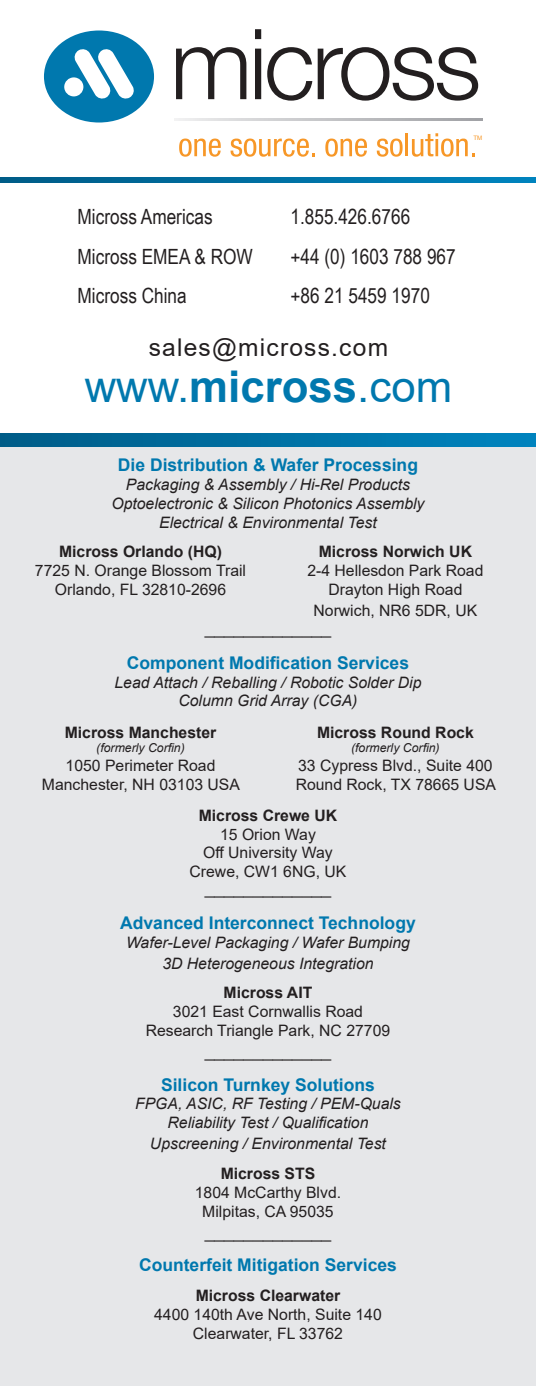
<style>
.page{position:relative;width:536px;height:1386px;background:#fff}
.page>*{position:absolute;margin:0;border:0;box-sizing:border-box;transform-origin:0 0}
.t1{font:43.75px "Arial";color:#0078ae}
.t2{font:24.5px "Arial";letter-spacing:.05em;color:#231f20}
.t3{font:21px "Arial Narrow";color:#231f20}
.t4{font:700 17.5px "Arial";color:#0078ae}
.t5{font:17.5px "Arial";color:#231f20}
.t6{font:15.75px/18.9px "Arial";color:#231f20;text-align:center}
.t7{font:italic 15.75px/18.9px "Arial";color:#231f20;text-align:center}
.t8{font:700 15.75px "Arial";color:#231f20}
.t9{font:italic 12.25px "Arial";color:#231f20}
.t10{font:6.12px "Arial";color:#f79829}
.s1{font-weight:700}
</style>
<div class="page">
<div style="left:0;top:447px;width:536px;height:939px;background:#e6e7e9"></div>
<svg style="left:44px;top:31px;width:110px;height:92px"></svg>
<svg style="left:176px;top:47px;width:70px;height:52px"></svg>
<svg style="left:255px;top:29px;width:6px;height:70px"></svg>
<svg style="left:267px;top:47px;width:211px;height:54px"></svg>
<hr style="left:174px;top:119px;width:308px;height:2px;background:#a0a1a5">
<svg style="left:179px;top:139px;width:42px;height:18px"></svg>
<svg style="left:230px;top:139px;width:85px;height:18px"></svg>
<svg style="left:325px;top:139px;width:42px;height:18px"></svg>
<svg style="left:376px;top:139px;width:26px;height:18px"></svg>
<hr style="left:405px;top:133px;width:3px;height:23px;background:#f79727">
<svg style="left:412px;top:133px;width:62px;height:24px"></svg>
<svg style="left:0;top:177px;width:536px;height:6px;background:#0070a2"></svg>
<svg style="left:0;top:433px;width:536px;height:13px;background:#0070a2"></svg>
<p class="t10" style="left:473px;top:134px;width:10px">TM</p>
<h3 class="t3" style="left:78px;top:202px;width:136px">Micross Americas</h3>
<h3 class="t3" style="left:290px;top:202px;width:121px">1.855.426.6766</h3>
<h3 class="t3" style="left:78px;top:241px;width:177px">Micross EMEA &amp; ROW</h3>
<h3 class="t3" style="left:290px;top:241px;width:167px">+44 (0) 1603 788 967</h3>
<h3 class="t3" style="left:78px;top:280px;width:111px">Micross China</h3>
<h3 class="t3" style="left:290px;top:280px;width:141px">+86 21 5459 1970</h3>
<h2 class="t2" style="left:149px;top:331px;width:241px">sales@micross.com</h2>
<h1 class="t1" style="left:85px;top:356px;width:369px">www.<span class="s1">micross</span>.com</h1>
<p class="t4" style="left:118px;top:453px;width:301px">Die Distribution &amp; Wafer Processing</p>
<p class="t7" style="left:111px;top:475px;width:314px">Packaging &amp; Assembly / Hi-Rel Products<br>Optoelectronic &amp; Silicon Photonics Assembly<br>Electrical &amp; Environmental Test</p>
<p class="t8" style="left:59px;top:541px;width:164px">Micross Orlando (HQ)</p>
<p class="t6" style="left:35px;top:561px;width:212px">7725 N. Orange Blossom Trail<br>Orlando, FL 32810-2696</p>
<p class="t8" style="left:318px;top:541px;width:155px">Micross Norwich UK</p>
<p class="t6" style="left:307px;top:561px;width:177px">2-4 Hellesdon Park Road<br>Drayton High Road</p>
<p class="t6" style="left:313px;top:601px;width:165px">Norwich, NR6 5DR, UK</p>
<p class="t5" style="left:204px;top:615px;width:128px">_____________</p>
<p class="t4" style="left:127px;top:650px;width:283px">Component Modification Services</p>
<p class="t7" style="left:114px;top:673px;width:308px">Lead Attach / Reballing / Robotic Solder Dip<br>Column Grid Array (CGA)</p>
<p class="t8" style="left:65px;top:721px;width:153px">Micross Manchester</p>
<p class="t9" style="left:96px;top:740px;width:90px">(formerly Corfin)</p>
<p class="t6" style="left:42px;top:756px;width:199px">1050 Perimeter Road<br>Manchester, NH 03103 USA</p>
<p class="t8" style="left:317px;top:721px;width:158px">Micross Round Rock</p>
<p class="t9" style="left:351px;top:740px;width:90px">(formerly Corfin)</p>
<p class="t6" style="left:295px;top:756px;width:202px;text-align:left">33 Cypress Blvd., Suite 400<br>Round Rock, TX 78665 USA</p>
<p class="t8" style="left:199px;top:804px;width:140px">Micross Crewe UK</p>
<p class="t6" style="left:189px;top:824px;width:158px">15 Orion Way<br>Off University Way<br>Crewe, CW1 6NG, UK</p>
<p class="t5" style="left:204px;top:876px;width:128px">_____________</p>
<p class="t4" style="left:120px;top:910px;width:297px">Advanced Interconnect Technology</p>
<p class="t7" style="left:126px;top:932px;width:285px;line-height:21px">Wafer-Level Packaging / Wafer Bumping<br>3D Heterogeneous Integration</p>
<p class="t8" style="left:223px;top:982px;width:90px">Micross AIT</p>
<p class="t6" style="left:146px;top:1002px;width:246px">3021 East Cornwallis Road<br>Research Triangle Park, NC 27709</p>
<p class="t5" style="left:204px;top:1039px;width:128px">_____________</p>
<p class="t4" style="left:161px;top:1072px;width:215px">Silicon Turnkey Solutions</p>
<p class="t7" style="left:135px;top:1095px;width:267px">FPGA, ASIC, RF Testing / PEM-Quals<br>Reliability Test / Qualification</p>
<p class="t7" style="left:150px;top:1135px;width:237px">Upscreening / Environmental Test</p>
<p class="t8" style="left:220px;top:1162px;width:96px">Micross STS</p>
<p class="t6" style="left:195px;top:1183px;width:148px">1804 McCarthy Blvd.<br>Milpitas, CA 95035</p>
<p class="t5" style="left:204px;top:1220px;width:128px">_____________</p>
<p class="t4" style="left:139px;top:1253px;width:259px">Counterfeit Mitigation Services</p>
<p class="t8" style="left:196px;top:1284px;width:146px">Micross Clearwater</p>
<p class="t6" style="left:154px;top:1305px;width:229px">4400 140th Ave North, Suite 140<br>Clearwater, FL 33762</p>
</div>
